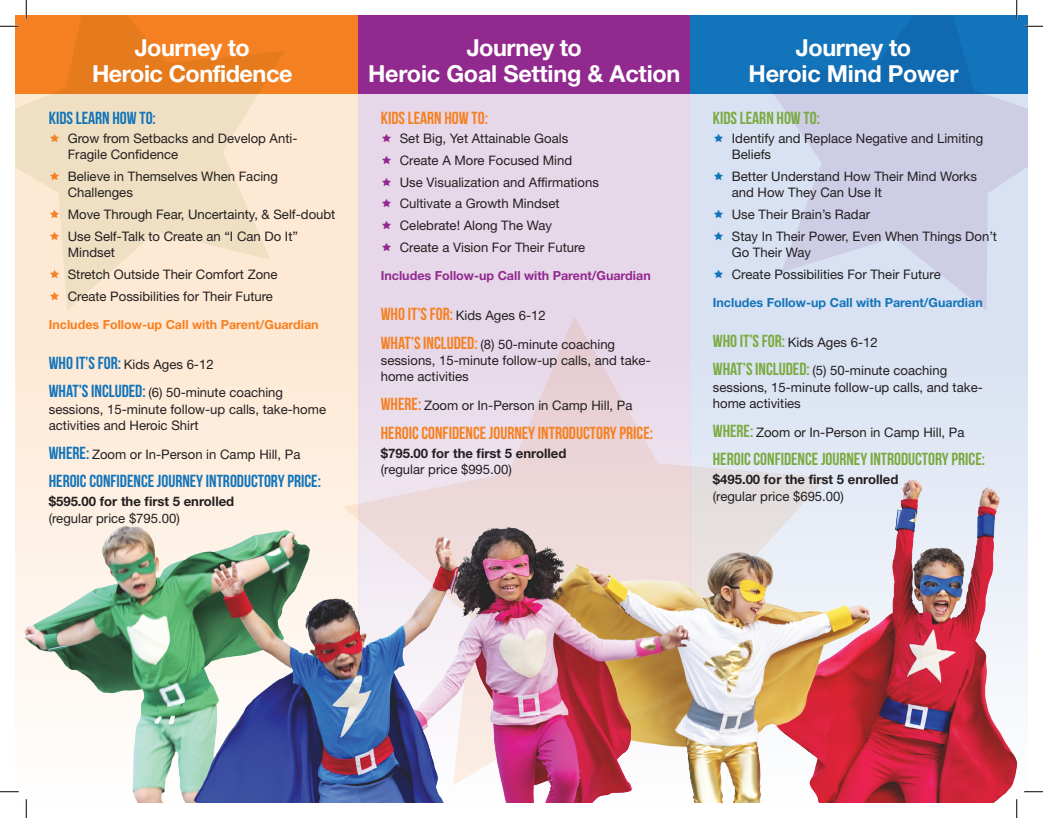
<style>
.page{position:relative;width:1043px;height:818px;background:#fff}
.page>*{position:absolute;margin:0;border:0;box-sizing:border-box;transform-origin:0 0}
.t1{font:700 23.5px/26.5px "Helvetica Neue LT Std";letter-spacing:-.02em;color:#fff;text-align:center}
.t2{font:700 17.5px "Bebas Neue";color:#1274ba}
.t3{font:700 17.5px "Bebas Neue";color:#f58021}
.t4{font:700 17.5px "Bebas Neue";color:#7aaa40}
.t5{font:13.12px/21.9px "Helvetica Neue LT Std";color:#231f20}
.t6{font:700 13.12px "Helvetica Neue LT Std";color:#231f20}
.t7{font:700 12.5px "Helvetica Neue LT Std";color:#f58021}
.t8{font:700 12.5px "Helvetica Neue LT Std";color:#91298e}
.t9{font:700 12.5px "Helvetica Neue LT Std";color:#1274ba}
.s1{font-family:"Bebas Neue";font-weight:700;font-size:17.5px;color:#1274ba}
.s2{font-family:"Bebas Neue";font-weight:700;font-size:17.5px;color:#f58021}
.s3{font-family:"Bebas Neue";font-weight:700;font-size:17.5px;color:#7aaa40}
</style>
<div class="page">
<div style="left:15px;top:93px;width:343px;height:709px;background:#fee9d5"></div>
<div style="left:358px;top:93px;width:332px;height:709px;background:#e7d8e9"></div>
<div style="left:690px;top:93px;width:338px;height:709px;background:#d9e2f2"></div>
<svg style="left:343px;top:317px;width:352px;height:150px"></svg>
<img style="left:15px;top:467px;width:1013px;height:335px">
<div style="left:15px;top:15px;width:343px;height:78px;background:#f58021"></div>
<svg style="left:15px;top:15px;width:270px;height:295px"></svg>
<div style="left:358px;top:15px;width:332px;height:78px;background:#91298e"></div>
<div style="left:690px;top:15px;width:338px;height:78px;background:#1274ba"></div>
<svg style="left:753px;top:15px;width:275px;height:295px"></svg>
<svg style="left:0;top:25px;width:19px;height:2px"></svg>
<svg style="left:1024px;top:25px;width:18px;height:2px"></svg>
<svg style="left:0;top:790px;width:19px;height:2px"></svg>
<svg style="left:1024px;top:790px;width:18px;height:2px"></svg>
<svg style="left:25px;top:0;width:2px;height:19px"></svg>
<svg style="left:25px;top:799px;width:2px;height:19px"></svg>
<svg style="left:1015px;top:0;width:2px;height:19px"></svg>
<svg style="left:1015px;top:799px;width:2px;height:19px"></svg>
<svg style="left:50px;top:133px;width:9px;height:9px"></svg>
<svg style="left:50px;top:171px;width:9px;height:9px"></svg>
<svg style="left:50px;top:209px;width:9px;height:9px"></svg>
<svg style="left:50px;top:231px;width:9px;height:9px"></svg>
<svg style="left:50px;top:269px;width:9px;height:9px"></svg>
<svg style="left:50px;top:291px;width:9px;height:9px"></svg>
<h1 class="t1" style="left:92px;top:34px;width:202px">Journey to<br>Heroic Confidence</h1>
<h1 class="t1" style="left:368px;top:34px;width:314px">Journey to<br>Heroic Goal Setting &amp; Action</h1>
<h1 class="t1" style="left:748px;top:34px;width:211px">Journey to<br>Heroic Mind Power</h1>
<h2 class="t2" style="left:49px;top:108px;width:109px">KIDS LEARN HOW TO:</h2>
<p class="t5" style="left:68px;top:130px;width:231px;line-height:16.2px">Grow from Setbacks and Develop Anti-<br>Fragile Confidence</p>
<p class="t5" style="left:68px;top:168px;width:212px;line-height:16.2px">Believe in Themselves When Facing<br>Challenges</p>
<p class="t5" style="left:68px;top:203px;width:269px">Move Through Fear, Uncertainty, &amp; Self-doubt<br>Use Self-Talk to Create an “I Can Do It”</p>
<p class="t5" style="left:68px;top:241px;width:211px">Mindset<br>Stretch Outside Their Comfort Zone<br>Create Possibilities for Their Future</p>
<p class="t7" style="left:49px;top:316px;width:271px">Includes Follow-up Call with Parent/Guardian</p>
<p class="t5" style="left:49px;top:349px;width:236px;line-height:28.8px"><span class="s1">WHO IT’S FOR:</span> Kids Ages 6-12<br><span class="s1">WHAT’S INCLUDED:</span> (6) 50-minute coaching</p>
<p class="t5" style="left:49px;top:400px;width:279px;line-height:16.2px">sessions, 15-minute follow-up calls, take-home activities and Heroic Shirt</p>
<p class="t5" style="left:49px;top:443px;width:253px"><span class="s1">WHERE:</span> Zoom or In-Person in Camp Hill, Pa</p>
<h2 class="t2" style="left:49px;top:471px;width:274px">HEROIC CONFIDENCE JOURNEY INTRODUCTORY PRICE:</h2>
<p class="t6" style="left:49px;top:493px;width:187px">$595.00 for the first 5 enrolled</p>
<p class="t5" style="left:49px;top:506px;width:133px">(regular price $795.00)</p>
<h2 class="t3" style="left:381px;top:108px;width:109px">KIDS LEARN HOW TO:</h2>
<p class="t5" style="left:400px;top:127px;width:201px">Set Big, Yet Attainable Goals<br>Create A More Focused Mind<br>Use Visualization and Affirmations<br>Cultivate a Growth Mindset<br>Celebrate! Along The Way<br>Create a Vision For Their Future</p>
<p class="t8" style="left:381px;top:267px;width:271px">Includes Follow-up Call with Parent/Guardian</p>
<p class="t5" style="left:381px;top:300px;width:236px;line-height:28.8px"><span class="s2">WHO IT’S FOR:</span> Kids Ages 6-12<br><span class="s2">WHAT’S INCLUDED:</span> (8) 50-minute coaching</p>
<p class="t5" style="left:381px;top:352px;width:271px;line-height:16.2px">sessions, 15-minute follow-up calls, and take&shy;home activities</p>
<p class="t5" style="left:381px;top:394px;width:253px"><span class="s2">WHERE:</span> Zoom or In-Person in Camp Hill, Pa</p>
<h2 class="t3" style="left:381px;top:423px;width:274px">HEROIC CONFIDENCE JOURNEY INTRODUCTORY PRICE:</h2>
<p class="t6" style="left:381px;top:444px;width:187px">$795.00 for the first 5 enrolled</p>
<p class="t5" style="left:381px;top:458px;width:133px">(regular price $995.00)</p>
<h2 class="t4" style="left:712px;top:108px;width:109px">KIDS LEARN HOW TO:</h2>
<p class="t5" style="left:731px;top:130px;width:253px;line-height:16.2px">Identify and Replace Negative and Limiting<br>Beliefs</p>
<p class="t5" style="left:731px;top:168px;width:247px;line-height:16.2px">Better Understand How Their Mind Works and How They Can Use It</p>
<p class="t5" style="left:731px;top:203px;width:266px">Use Their Brain’s Radar<br>Stay In Their Power, Even When Things Don’t</p>
<p class="t5" style="left:731px;top:241px;width:210px">Go Their Way<br>Create Possibilities For Their Future</p>
<p class="t9" style="left:712px;top:294px;width:271px">Includes Follow-up Call with Parent/Guardian</p>
<p class="t5" style="left:712px;top:327px;width:236px;line-height:28.8px"><span class="s3">WHO IT’S FOR:</span> Kids Ages 6-12<br><span class="s3">WHAT’S INCLUDED:</span> (5) 50-minute coaching</p>
<p class="t5" style="left:713px;top:378px;width:271px;line-height:16.2px">sessions, 15-minute follow-up calls, and take&shy;home activities</p>
<p class="t5" style="left:712px;top:421px;width:253px"><span class="s3">WHERE:</span> Zoom or In-Person in Camp Hill, Pa</p>
<h2 class="t4" style="left:712px;top:450px;width:274px">HEROIC CONFIDENCE JOURNEY INTRODUCTORY PRICE:</h2>
<p class="t6" style="left:712px;top:471px;width:187px">$495.00 for the first 5 enrolled</p>
<p class="t5" style="left:712px;top:485px;width:133px">(regular price $695.00)</p>
</div>
